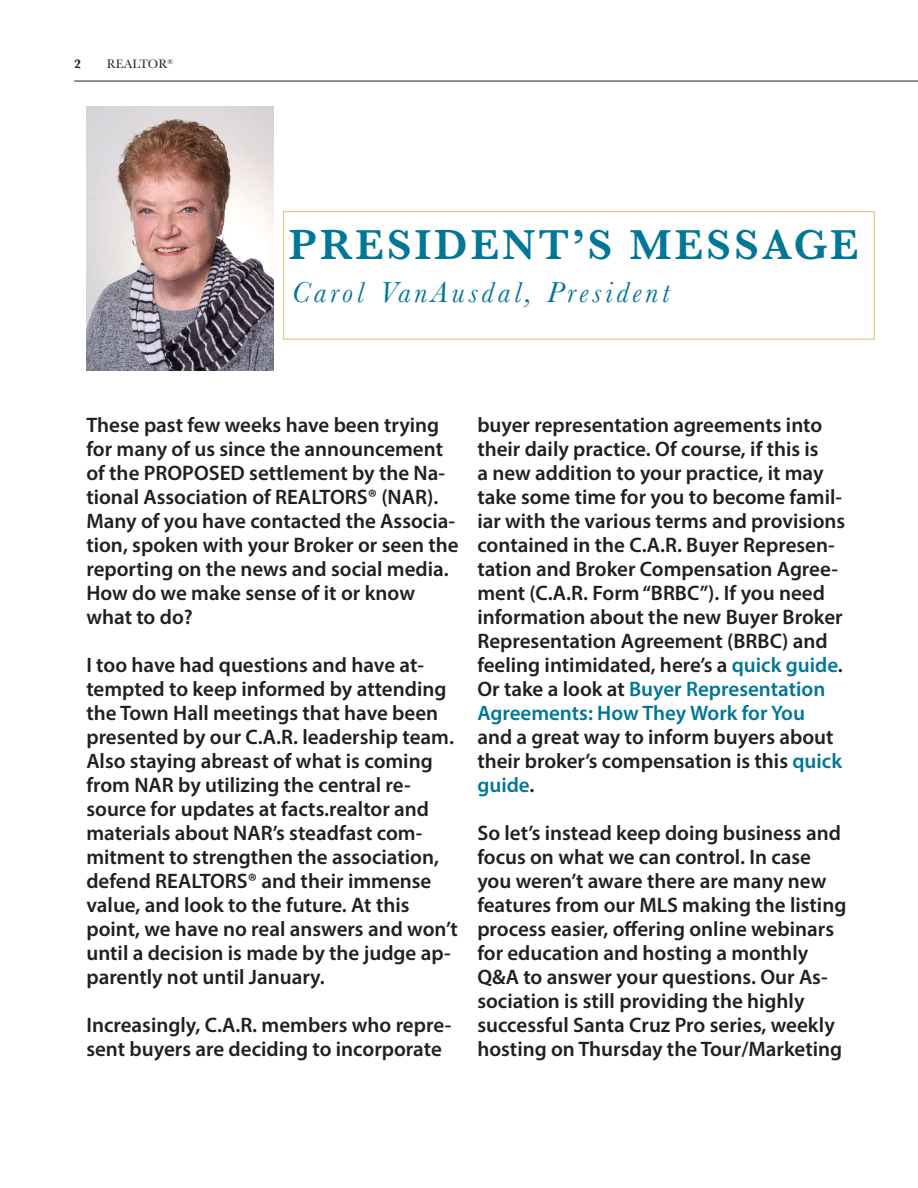
<style>
.page{position:relative;width:918px;height:1188px;background:#fff}
.page>*{position:absolute;margin:0;border:0;box-sizing:border-box;transform-origin:0 0}
.t1{font:600 43.5px "Baskerville";letter-spacing:.07em;color:#017696}
.t2{font:italic 30px "Baskerville";letter-spacing:.125em;color:#017696}
.t3{font:600 21px/24px "Myriad Pro";color:#231f20}
.t4{font:12.75px "Baskerville";color:#231f20}
.t5{font:700 12.75px "Baskerville";color:#231f20}
.s1{color:#017696}
</style>
<div class="page">
<hr style="left:74px;top:81px;width:844px;height:1px;background:#231f20">
<div style="left:283px;top:211px;width:592px;height:129px;border:1px solid #dec481"></div>
<img style="left:86px;top:106px;width:187px;height:265px">
<p class="t5" style="left:74px;top:55px;width:8px">2</p>
<p class="t4" style="left:107px;top:56px;width:68px">REALTOR<sup>®</sup></p>
<p class="t1" style="left:289px;top:214px;width:571px">PRESIDENT’S MESSAGE</p>
<p class="t2" style="left:292px;top:272px;width:379px">Carol VanAusdal, President</p>
<p class="t3" style="left:86px;top:413px;width:374px">These past few weeks have been trying for many of us since the announcement of the PROPOSED settlement by the Na&shy;tional Association of REALTORS® (NAR).<br>Many of you have contacted the Associa&shy;tion, spoken with your Broker or seen the reporting on the news and social media.<br>How do we make sense of it or know what to do?</p>
<p class="t3" style="left:86px;top:653px;width:373px">I too have had questions and have at&shy;tempted to keep informed by attending the Town Hall meetings that have been presented by our C.A.R. leadership team.<br>Also staying abreast of what is coming from NAR by utilizing the central re&shy;source for updates at facts.realtor and materials about NAR’s steadfast com&shy;mitment to strengthen the association, defend REALTORS® and their immense value, and look to the future. At this point, we have no real answers and won’t until a decision is made by the judge ap&shy;parently not until January.</p>
<p class="t3" style="left:86px;top:1013px;width:367px">Increasingly, C.A.R. members who repre&shy;sent buyers are deciding to incorporate</p>
<p class="t3" style="left:477px;top:413px;width:369px">buyer representation agreements into their daily practice. Of course, if this is<br>a new addition to your practice, it may take some time for you to become famil&shy;iar with the various terms and provisions contained in the C.A.R. Buyer Represen&shy;tation and Broker Compensation Agree&shy;ment (C.A.R. Form “BRBC”). If you need information about the new Buyer Broker Representation Agreement (BRBC) and feeling intimidated, here’s a <span class="s1">quick guide</span>.<br>Or take a look at <span class="s1">Buyer Representation Agreements: How They Work for You<br></span>and a great way to inform buyers about their broker’s compensation is this <span class="s1">quick guide</span>.</p>
<p class="t3" style="left:477px;top:821px;width:371px">So let’s instead keep doing business and focus on what we can control. In case you weren’t aware there are many new features from our MLS making the listing process easier, offering online webinars for education and hosting a monthly Q&amp;A to answer your questions. Our As&shy;sociation is still providing the highly successful Santa Cruz Pro series, weekly hosting on Thursday the Tour/Marketing</p>
</div>
